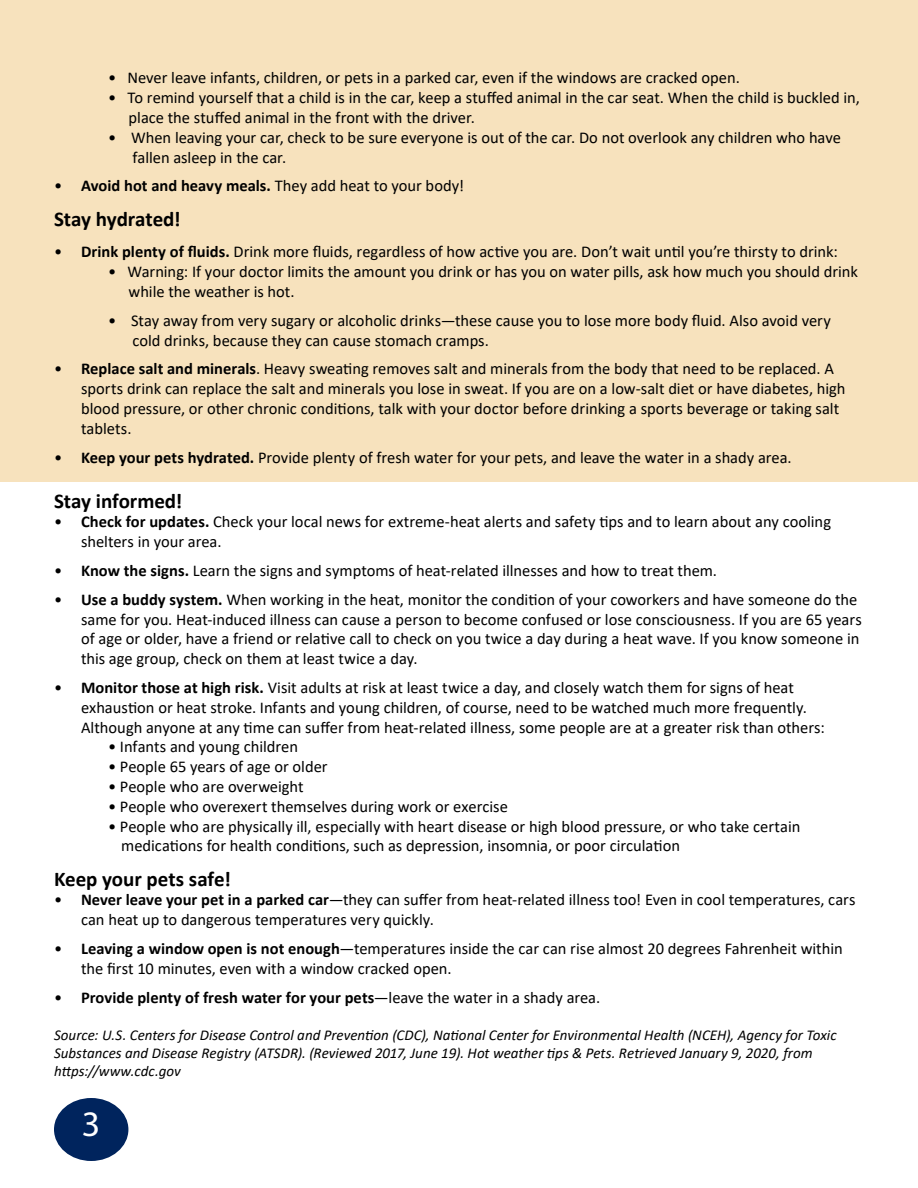
<style>
.page{position:relative;width:918px;height:1188px;background:#fff}
.page>*{position:absolute;margin:0;border:0;box-sizing:border-box;transform-origin:0 0}
.t1{font:36px "Myriad Pro";color:#fff}
.t2{font:700 21px "Calibri";letter-spacing:-.005em;color:#000}
.t3{font:16.5px/19.8px "Calibri";color:#000}
.t4{font:700 16.5px "Calibri";color:#000}
.t5{font:italic 15px/18px "Calibri";color:#000}
.s1{font-weight:700}
.s2{font-weight:400}
</style>
<div class="page">
<div style="left:0;top:0;width:918px;height:481px;background:#f7e2bd"></div>
<div style="left:54px;top:1098px;width:74px;height:63px;background:#00245d;border-radius:50%"></div>
<p class="t3" style="left:108px;top:68px;width:633px">• Never leave infants, children, or pets in a parked car, even if the windows are cracked open.</p>
<p class="t3" style="left:129px;top:87px;width:733px;text-indent:-21px">• To remind yourself that a child is in the car, keep a stuffed animal in the car seat. When the child is buckled in, place the stuffed animal in the front with the driver.</p>
<p class="t3" style="left:132px;top:127px;width:710px;text-indent:-24px">• When leaving your car, check to be sure everyone is out of the car. Do not overlook any children who have fallen asleep in the car.</p>
<p class="t3" style="left:54px;top:176px;width:412px">• <span class="s1">Avoid hot and heavy meals.</span> They add heat to your body!</p>
<p class="t2" style="left:54px;top:204px;width:128px">Stay hydrated!</p>
<p class="t3" style="left:54px;top:242px;width:785px">• <span class="s1">Drink plenty of fluids.</span> Drink more fluids, regardless of how active you are. Don’t wait until you’re thirsty to drink:</p>
<p class="t3" style="left:129px;top:261px;width:731px;text-indent:-21px">• Warning: If your doctor limits the amount you drink or has you on water pills, ask how much you should drink while the weather is hot.</p>
<p class="t3" style="left:132px;top:310px;width:700px;text-indent:-24px">• Stay away from very sugary or alcoholic drinks—these cause you to lose more body fluid. Also avoid very cold drinks, because they can cause stomach cramps.</p>
<p class="t3" style="left:81px;top:359px;width:766px;text-indent:-27px">• <span class="s1">Replace salt and minerals</span>. Heavy sweating removes salt and minerals from the body that need to be replaced. A sports drink can replace the salt and minerals you lose in sweat. If you are on a low-salt diet or have diabetes, high blood pressure, or other chronic conditions, talk with your doctor before drinking a sports beverage or taking salt tablets.</p>
<p class="t3" style="left:54px;top:447px;width:739px">• <span class="s1">Keep your pets hydrated.</span> Provide plenty of fresh water for your pets, and leave the water in a shady area.</p>
<p class="t2" style="left:54px;top:486px;width:130px">Stay informed!</p>
<p class="t3" style="left:81px;top:512px;width:752px;text-indent:-27px">• <span class="s1">Check for updates.</span> Check your local news for extreme-heat alerts and safety tips and to learn about any cooling shelters in your area.</p>
<p class="t3" style="left:54px;top:560px;width:665px">• <span class="s1">Know the signs.</span> Learn the signs and symptoms of heat-related illnesses and how to treat them.</p>
<p class="t3" style="left:81px;top:589px;width:782px;text-indent:-27px">• <span class="s1">Use a buddy system.</span> When working in the heat, monitor the condition of your coworkers and have someone do the same for you. Heat-induced illness can cause a person to become confused or lose consciousness. If you are 65 years of age or older, have a friend or relative call to check on you twice a day during a heat wave. If you know someone in this age group, check on them at least twice a day.</p>
<p class="t3" style="left:81px;top:677px;width:745px;text-indent:-27px">• <span class="s1">Monitor those at high risk.</span> Visit adults at risk at least twice a day, and closely watch them for signs of heat exhaustion or heat stroke. Infants and young children, of course, need to be watched much more frequently.<br>Although anyone at any time can suffer from heat-related illness, some people are at a greater risk than others:</p>
<p class="t3" style="left:108px;top:737px;width:192px">• Infants and young children</p>
<p class="t3" style="left:108px;top:756px;width:221px">• People 65 years of age or older</p>
<p class="t3" style="left:108px;top:776px;width:197px">• People who are overweight</p>
<p class="t3" style="left:108px;top:796px;width:401px">• People who overexert themselves during work or exercise</p>
<p class="t3" style="left:121px;top:816px;width:681px;text-indent:-13px">• People who are physically ill, especially with heart disease or high blood pressure, or who take certain medications for health conditions, such as depression, insomnia, or poor circulation</p>
<p class="t2" style="left:54px;top:864px;width:178px">Keep your pets safe!</p>
<p class="t3" style="left:81px;top:890px;width:776px;text-indent:-27px">• <span class="s1">Never leave your pet in a parked car</span>—they can suffer from heat-related illness too! Even in cool temperatures, cars can heat up to dangerous temperatures very quickly.</p>
<p class="t3" style="left:81px;top:938px;width:763px;text-indent:-27px">• <span class="s1">Leaving a window open is not enough</span>—temperatures inside the car can rise almost 20 degrees Fahrenheit within the first 10 minutes, even with a window cracked open.</p>
<p class="t4" style="left:54px;top:985px;width:548px"><span class="s2">•</span> Provide plenty of fresh water for your pets<span class="s2">—leave the water in a shady area.</span></p>
<p class="t5" style="left:54px;top:1026px;width:784px">Source: U.S. Centers for Disease Control and Prevention (CDC), National Center for Environmental Health (NCEH), Agency for Toxic<br>Substances and Disease Registry (ATSDR). (Reviewed 2017, June 19). Hot weather tips &amp; Pets. Retrieved January 9, 2020, from https://www.cdc.gov</p>
<h1 class="t1" style="left:82px;top:1102px;width:20px">3</h1>
</div>
